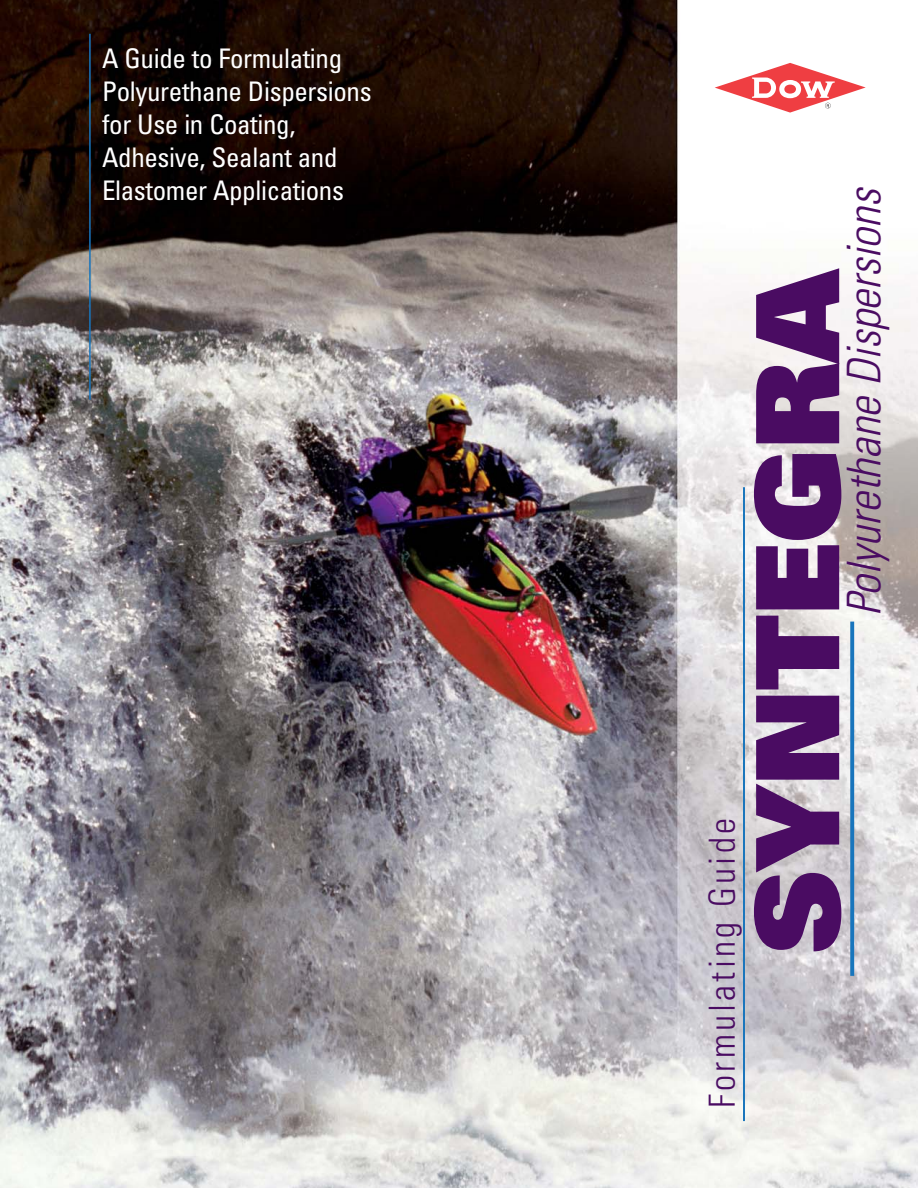
<style>
.page{position:relative;width:918px;height:1188px;background:#fff}
.page>*{position:absolute;margin:0;border:0;box-sizing:border-box;transform-origin:0 0}
.t1{font:900 115.05px "Univers";color:#4a0c62}
.t2{font:italic 300 condensed 46.5px "Univers";color:#4a0c62}
.t3{font:300 condensed 36px "Univers";letter-spacing:.09em;color:#4a0c62}
.t4{font:condensed 27px/33px "Univers";letter-spacing:-.015em;color:#fff}
</style>
<div class="page">
<img style="left:0;top:0;width:918px;height:1188px">
<svg style="left:715px;top:63px;width:151px;height:50px"></svg>
<hr style="left:743px;top:487px;width:2px;height:634px;background:#1875bc">
<hr style="left:89px;top:34px;width:2px;height:366px;background:#1875bc">
<svg style="left:850px;top:622px;width:4px;height:354px"></svg>
<p class="t4" style="left:102px;top:45px;width:271px">A Guide to Formulating<br>Polyurethane Dispersions for Use in Coating,<br>Adhesive, Sealant and<br>Elastomer Applications</p>
<h3 class="t3" style="left:709px;top:1108px;width:291px;rotate:-90deg">Formulating Guide</h3>
<h2 class="t2" style="left:847px;top:616px;width:431px;rotate:-90deg">Polyurethane Dispersions</h2>
<h1 class="t1" style="left:756px;top:954px;width:685px;rotate:-90deg">SYNTEGRA</h1>
</div>
